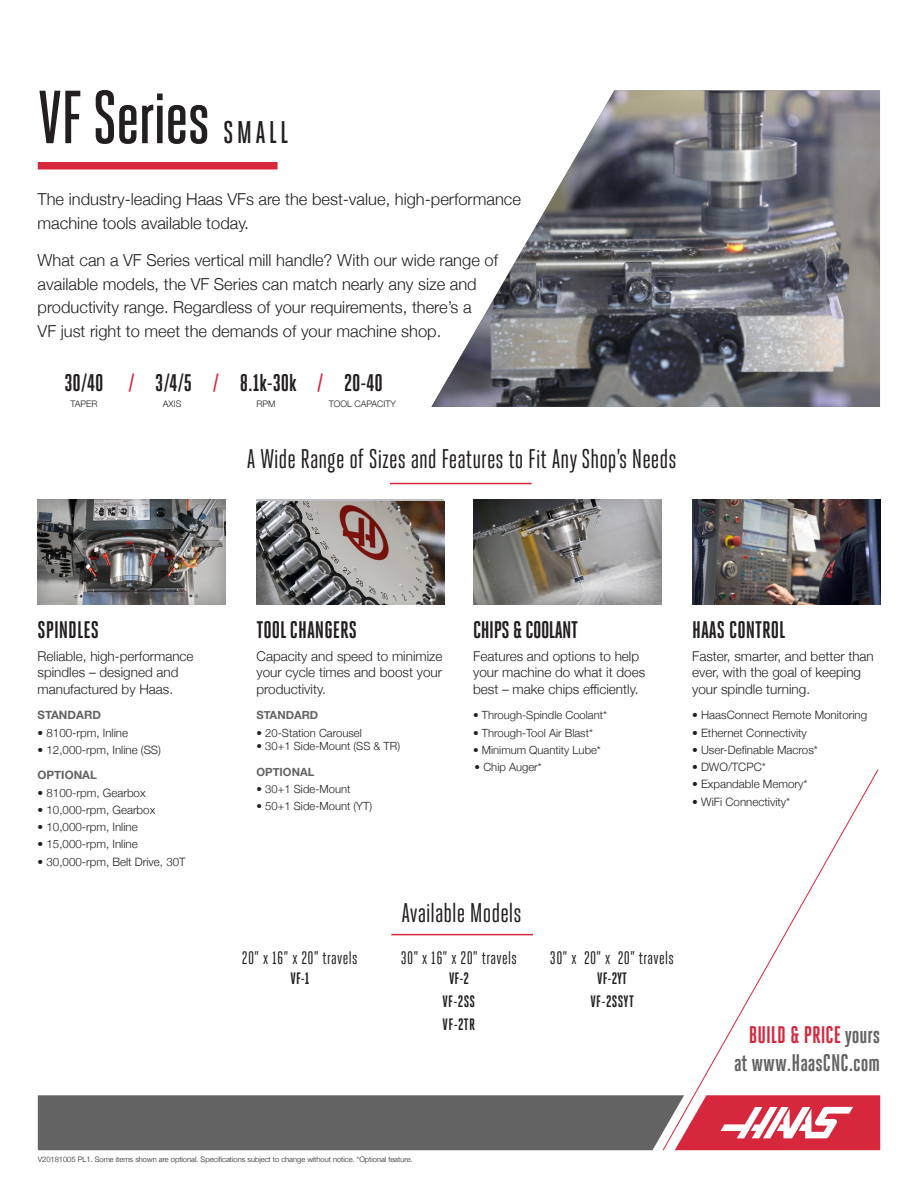
<style>
.page{position:relative;width:918px;height:1188px;background:#fff}
.page>*{position:absolute;margin:0;border:0;box-sizing:border-box;transform-origin:0 0}
.Haas_Body_Copy{font:500 75px "Heroic Condensed";letter-spacing:-.02em;color:#231f20}
.Haas_Body_Copy-2{font:500 31.35px "Heroic Condensed";letter-spacing:.1em;color:#231f20}
.t1{font:27px "Heroic Condensed";color:#231f20}
.t2{font:700 24px "Heroic Condensed";color:#231f20}
.t3{font:700 24px/28.8px "Heroic Condensed";color:#626362;text-align:right}
.t4{font:700 24px "Heroic Condensed";letter-spacing:-.02em;color:#231f20}
.t5{font:18px "Heroic Condensed";letter-spacing:.02em;color:#231f20}
.Haas_Body_Copy-3{font:300 16.5px/23.7px "Helvetica Neue";color:#231f20}
.t6{font:700 16.5px "Heroic Condensed";letter-spacing:.02em;color:#231f20}
.t7{font:300 13.5px/16.5px "Helvetica Neue";color:#231f20}
.t8{font:300 11.55px "Helvetica Neue";color:#231f20}
.t9{font:700 11.55px "Helvetica Neue";color:#626362}
.t10{font:300 11.25px "Helvetica Neue";color:#231f20}
.t11{font:700 11.25px "Helvetica Neue";color:#626362}
.t12{font:300 9px "Helvetica Neue";color:#231f20}
.t13{font:300 7.5px "Helvetica Neue";color:#231f20}
.s1{color:#d6273d}
</style>
<div class="page">
<img style="left:431px;top:90px;width:449px;height:317px">
<div style="left:38px;top:162px;width:240px;height:8px;background:#d6273d"></div>
<svg style="left:663px;top:769px;width:216px;height:382px"></svg>
<svg style="left:38px;top:1095px;width:842px;height:55px;background:#826467"></svg>
<div style="left:36px;top:498px;width:192px;height:106px;background:#231f20;opacity:.42"></div>
<img style="left:257px;top:501px;width:187px;height:103px">
<div style="left:473px;top:498px;width:190px;height:106px;background:#231f20;opacity:.41"></div>
<img style="left:692px;top:500px;width:188px;height:104px">
<hr style="left:390px;top:483px;width:142px;height:1px;background:#d6273d">
<hr style="left:391px;top:934px;width:142px;height:1px;background:#d6273d">
<p class="Haas_Body_Copy" style="left:38px;top:76px;width:174px">VF Series</p>
<p class="Haas_Body_Copy-2" style="left:223px;top:115px;width:67px">SMALL</p>
<p class="Haas_Body_Copy-3" style="left:38px;top:186px;width:485px">The industry-leading Haas VFs are the best-value, high-performance machine tools available today.</p>
<p class="Haas_Body_Copy-3" style="left:38px;top:247px;width:462px">What can a VF Series vertical mill handle? With our wide range of available models, the VF Series can match nearly any size and productivity range. Regardless of your requirements, there’s a<br>VF just right to meet the demands of your machine shop.</p>
<p class="t2" style="left:65px;top:369px;width:320px">30/40 <span class="s1">/</span> 3/4/5 <span class="s1">/</span> 8.1k-30k <span class="s1">/</span> 20-40</p>
<p class="t12" style="left:71px;top:396px;width:29px">TAPER</p>
<p class="t12" style="left:163px;top:396px;width:20px">AXIS</p>
<p class="t12" style="left:257px;top:396px;width:21px">RPM</p>
<p class="t12" style="left:329px;top:396px;width:69px">TOOL CAPACITY</p>
<p class="t1" style="left:247px;top:444px;width:431px">A Wide Range of Sizes and Features to Fit Any Shop’s Needs</p>
<p class="t2" style="left:38px;top:616px;width:63px">SPINDLES</p>
<p class="t7" style="left:38px;top:647px;width:158px">Reliable, high-performance spindles – designed and manufactured by Haas.</p>
<p class="t9" style="left:38px;top:706px;width:65px">STANDARD</p>
<p class="t8" style="left:38px;top:723px;width:92px">• 8100-rpm, Inline</p>
<p class="t8" style="left:38px;top:741px;width:125px">• 12,000-rpm, Inline (SS)</p>
<p class="t9" style="left:38px;top:766px;width:61px">OPTIONAL</p>
<p class="t8" style="left:38px;top:783px;width:110px">• 8100-rpm, Gearbox</p>
<p class="t8" style="left:38px;top:801px;width:119px">• 10,000-rpm, Gearbox</p>
<p class="t8" style="left:38px;top:818px;width:102px">• 10,000-rpm, Inline</p>
<p class="t8" style="left:38px;top:835px;width:102px">• 15,000-rpm, Inline</p>
<p class="t8" style="left:38px;top:852px;width:150px">• 30,000-rpm, Belt Drive, 30T</p>
<p class="t2" style="left:257px;top:616px;width:102px">TOOL CHANGERS</p>
<p class="t7" style="left:257px;top:647px;width:188px;text-align:justify">Capacity and speed to minimize your cycle times and boost your productivity.</p>
<p class="t11" style="left:257px;top:707px;width:63px">STANDARD</p>
<p class="t10" style="left:257px;top:724px;width:107px">• 20-Station Carousel</p>
<p class="t10" style="left:257px;top:737px;width:145px">• 30+1 Side-Mount (SS &amp; TR)</p>
<p class="t11" style="left:257px;top:763px;width:59px">OPTIONAL</p>
<p class="t10" style="left:257px;top:780px;width:95px">• 30+1 Side-Mount</p>
<p class="t10" style="left:257px;top:797px;width:117px">• 50+1 Side-Mount (YT)</p>
<p class="t4" style="left:473px;top:616px;width:107px">CHIPS &amp; COOLANT</p>
<p class="t7" style="left:473px;top:647px;width:174px">Features and options to help your machine do what it does best – make chips efficiently.</p>
<p class="t10" style="left:473px;top:706px;width:135px">• Through-Spindle Coolant*</p>
<p class="t10" style="left:473px;top:724px;width:121px">• Through-Tool Air Blast*</p>
<p class="t10" style="left:473px;top:741px;width:129px">• Minimum Quantity Lube*</p>
<p class="t10" style="left:475px;top:758px;width:69px">• Chip Auger*</p>
<p class="t2" style="left:692px;top:616px;width:95px">HAAS CONTROL</p>
<p class="t7" style="left:692px;top:647px;width:183px">Faster, smarter, and better than ever, with the goal of keeping your spindle turning.</p>
<p class="t8" style="left:692px;top:706px;width:177px">• HaasConnect Remote Monitoring</p>
<p class="t8" style="left:692px;top:723px;width:116px">• Ethernet Connectivity</p>
<p class="t8" style="left:692px;top:741px;width:127px">• User-Definable Macros*</p>
<p class="t8" style="left:692px;top:758px;width:75px">• DWO/TCPC*</p>
<p class="t8" style="left:692px;top:775px;width:117px">• Expandable Memory*</p>
<p class="t8" style="left:692px;top:792px;width:100px">• WiFi Connectivity*</p>
<p class="t1" style="left:402px;top:898px;width:121px">Available Models</p>
<p class="t5" style="left:242px;top:948px;width:117px">20” x 16” x 20” travels</p>
<p class="t5" style="left:401px;top:948px;width:118px">30” x 16” x 20” travels</p>
<p class="t5" style="left:550px;top:948px;width:126px">30” x 20” x 20” travels</p>
<p class="t6" style="left:291px;top:969px;width:20px">VF-1</p>
<p class="t6" style="left:449px;top:969px;width:21px">VF-2</p>
<p class="t6" style="left:597px;top:969px;width:31px">VF-2YT</p>
<p class="t6" style="left:442px;top:992px;width:34px">VF-2SS</p>
<p class="t6" style="left:591px;top:992px;width:45px">VF-2SSYT</p>
<p class="t6" style="left:443px;top:1015px;width:34px">VF-2TR</p>
<p class="t3" style="left:734px;top:1020px;width:148px"><span class="s1">BUILD &amp; PRICE</span> yours at www.HaasCNC.com</p>
<p class="t13" style="left:38px;top:1153px;width:376px">V20181005 PL1. Some items shown are optional. Specifications subject to change without notice. *Optional feature.</p>
</div>
